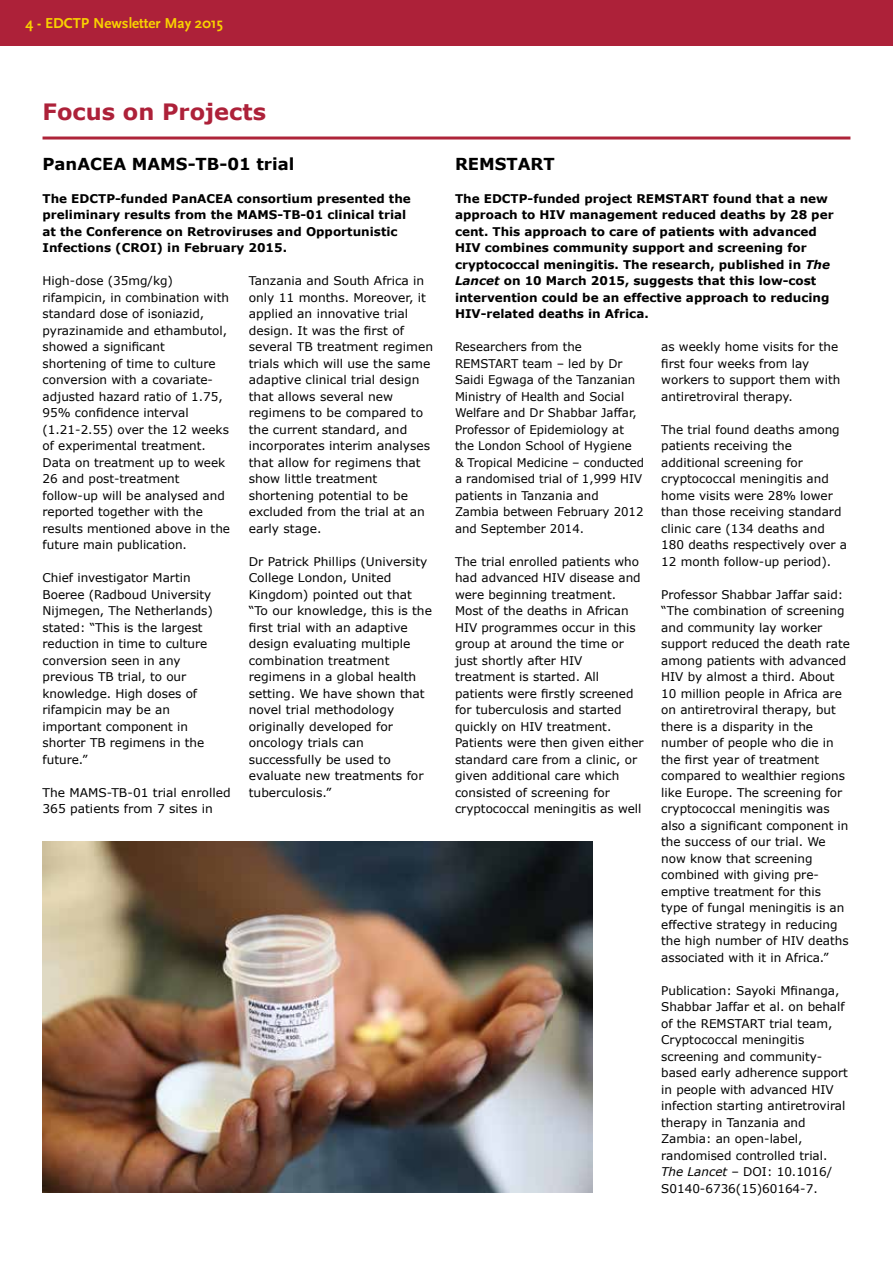
<style>
.page{position:relative;width:893px;height:1263px;background:#fff}
.page>*{position:absolute;margin:0;border:0;box-sizing:border-box;transform-origin:0 0}
.t1{font:700 22.5px "Verdana";color:#ad2139}
.t2{font:700 16.5px "Verdana";color:#000}
.t3{font:700 15px "Scala Sans";color:#f8d200}
.t4{font:12px/16.5px "Verdana";color:#000}
.t5{font:700 12px/16.5px "Verdana";color:#000}
.s1{font-style:italic}
</style>
<div class="page">
<div style="left:0;top:0;width:893px;height:45px;background:#ad2139"></div>
<hr style="left:43px;top:137px;width:807px;height:3px;background:#ae2439">
<img style="left:43px;top:841px;width:549px;height:352px">
<p class="t3" style="left:26px;top:15px;width:199px">4 - EDCTP Newsletter May 2015</p>
<h1 class="t1" style="left:43px;top:98px;width:225px">Focus on Projects</h1>
<h2 class="t2" style="left:43px;top:153px;width:253px">PanACEA MAMS-TB-01 trial</h2>
<p class="t5" style="left:43px;top:189px;width:370px">The EDCTP-funded PanACEA consortium presented the preliminary results from the MAMS-TB-01 clinical trial at the Conference on Retroviruses and Opportunistic Infections (CROI) in February 2015.</p>
<p class="t4" style="left:249px;top:272px;width:186px">Tanzania and South Africa in only 11 months. Moreover, it applied an innovative trial design. It was the first of several TB treatment regimen trials which will use the same adaptive clinical trial design that allows several new regimens to be compared to the current standard, and incorporates interim analyses that allow for regimens that show little treatment shortening potential to be excluded from the trial at an early stage.</p>
<p class="t4" style="left:249px;top:552px;width:185px">Dr Patrick Phillips (University<br>College London, United<br>Kingdom) pointed out that “To our knowledge, this is the first trial with an adaptive design evaluating multiple combination treatment regimens in a global health setting. We have shown that novel trial methodology originally developed for oncology trials can successfully be used to evaluate new treatments for tuberculosis.”</p>
<p class="t4" style="left:43px;top:272px;width:189px">High-dose (35mg/kg) rifampicin, in combination with standard dose of isoniazid, pyrazinamide and ethambutol, showed a significant shortening of time to culture conversion with a covariate&shy;adjusted hazard ratio of 1.75,<br>95% confidence interval (1.21-2.55) over the 12 weeks of experimental treatment.<br>Data on treatment up to week<br>26 and post-treatment follow-up will be analysed and reported together with the results mentioned above in the future main publication.</p>
<p class="t4" style="left:43px;top:569px;width:172px">Chief investigator Martin<br>Boeree (Radboud University<br>Nijmegen, The Netherlands) stated: “This is the largest reduction in time to culture conversion seen in any previous TB trial, to our knowledge. High doses of rifampicin may be an important component in shorter TB regimens in the future.”</p>
<p class="t4" style="left:43px;top:783px;width:190px">The MAMS-TB-01 trial enrolled<br>365 patients from 7 sites in</p>
<h2 class="t2" style="left:455px;top:153px;width:101px">REMSTART</h2>
<p class="t5" style="left:455px;top:189px;width:380px">The EDCTP-funded project REMSTART found that a new approach to HIV management reduced deaths by 28 per cent. This approach to care of patients with advanced HIV combines community support and screening for cryptococcal meningitis. The research, published in <span class="s1">The Lancet</span> on 10 March 2015, suggests that this low-cost intervention could be an effective approach to reducing HIV-related deaths in Africa.</p>
<p class="t4" style="left:661px;top:338px;width:181px">as weekly home visits for the first four weeks from lay workers to support them with antiretroviral therapy.</p>
<p class="t4" style="left:661px;top:420px;width:187px">The trial found deaths among patients receiving the additional screening for cryptococcal meningitis and home visits were 28% lower than those receiving standard clinic care (134 deaths and<br>180 deaths respectively over a<br>12 month follow-up period).</p>
<p class="t4" style="left:661px;top:585px;width:190px">Professor Shabbar Jaffar said: “The combination of screening and community lay worker support reduced the death rate among patients with advanced<br>HIV by almost a third. About<br>10 million people in Africa are on antiretroviral therapy, but there is a disparity in the number of people who die in the first year of treatment compared to wealthier regions like Europe. The screening for cryptococcal meningitis was also a significant component in the success of our trial. We now know that screening combined with giving pre&shy;emptive treatment for this type of fungal meningitis is an effective strategy in reducing the high number of HIV deaths associated with it in Africa.”</p>
<p class="t4" style="left:661px;top:981px;width:188px">Publication: Sayoki Mfinanga,<br>Shabbar Jaffar et al. on behalf of the REMSTART trial team,<br>Cryptococcal meningitis screening and community&shy;based early adherence support in people with advanced HIV infection starting antiretroviral therapy in Tanzania and<br>Zambia: an open-label, randomised controlled trial.<br><span class="s1">The Lancet</span> – DOI: 10.1016/<br>S0140-6736(15)60164-7.</p>
<p class="t4" style="left:455px;top:338px;width:191px">Researchers from the<br>REMSTART team – led by Dr<br>Saidi Egwaga of the Tanzanian<br>Ministry of Health and Social<br>Welfare and Dr Shabbar Jaffar,<br>Professor of Epidemiology at the London School of Hygiene<br>&amp; Tropical Medicine – conducted a randomised trial of 1,999 HIV patients in Tanzania and<br>Zambia between February 2012 and September 2014.</p>
<p class="t4" style="left:455px;top:552px;width:190px">The trial enrolled patients who had advanced HIV disease and were beginning treatment.<br>Most of the deaths in African<br>HIV programmes occur in this group at around the time or just shortly after HIV treatment is started. All patients were firstly screened for tuberculosis and started quickly on HIV treatment.<br>Patients were then given either standard care from a clinic, or given additional care which consisted of screening for cryptococcal meningitis as well</p>
</div>
